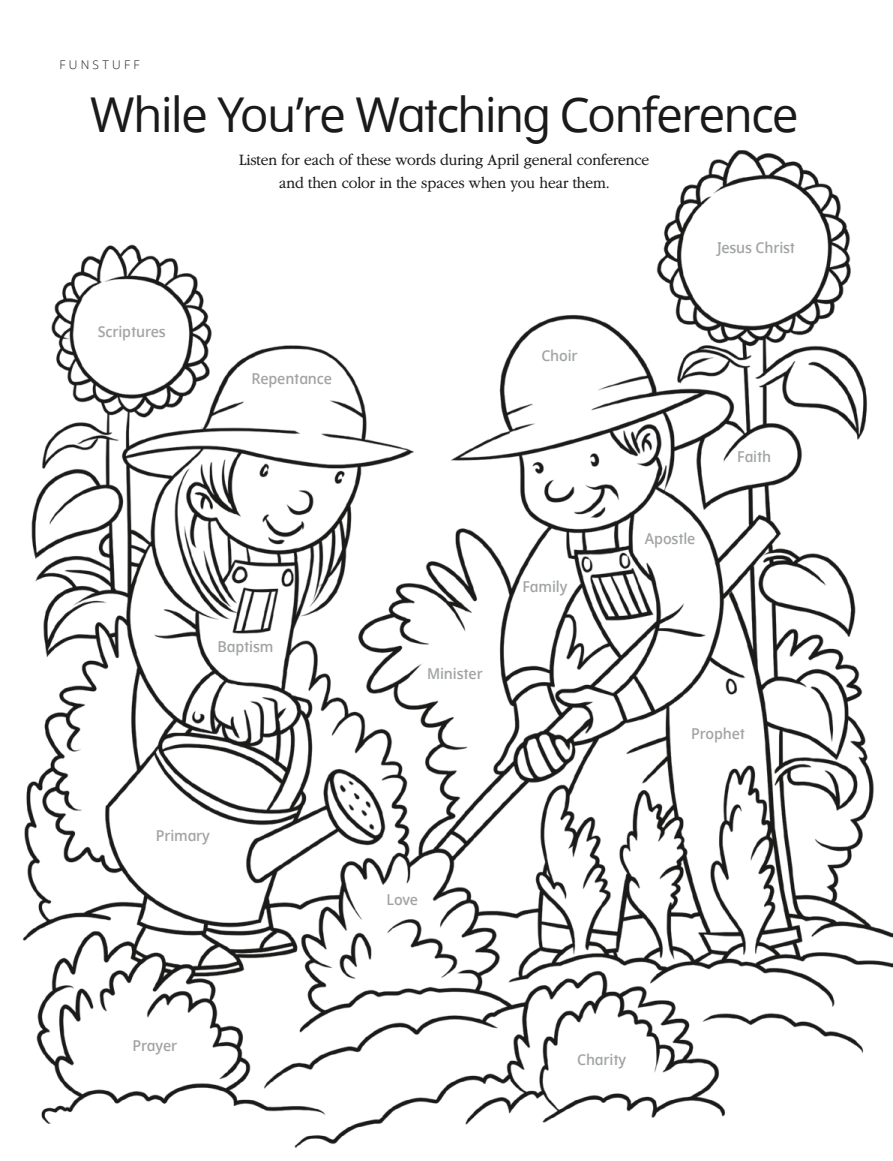
<style>
.page{position:relative;width:893px;height:1161px;background:#fff}
.page>*{position:absolute;margin:0;border:0;box-sizing:border-box;transform-origin:0 0}
.t1{font:48px "Dots Solidlds Lat";letter-spacing:-.04em;color:#1b1a1a}
.t2{font:300 16.5px/22.5px "Garamondlds Lat Plus";letter-spacing:-.01em;color:#1b1a1a;text-align:center;scale:.95 1}
.FIGimg_para{font:600 15px "Dots Solidlds Lat";letter-spacing:-.01em;color:#a2a4a4;scale:.95 1}
.t3{font:300 12px "Dots Solidlds Lat";letter-spacing:.275em;color:#1b1a1a}
</style>
<div class="page">
<img style="left:22px;top:150px;width:871px;height:998px">
<p class="t3" style="left:60px;top:56px;width:81px">FUNSTUFF</p>
<p class="t1" style="left:90px;top:80px;width:710px">While You’re Watching Conference</p>
<p class="FIGimg_para" style="left:98px;top:320px;width:73px">Scriptures</p>
<p class="t2" style="left:239px;top:148px;width:433px">Listen for each of these words during April general conference and then color in the spaces when you hear them.</p>
<p class="FIGimg_para" style="left:717px;top:236px;width:84px">Jesus Christ</p>
<p class="FIGimg_para" style="left:252px;top:368px;width:86px">Repentance</p>
<p class="FIGimg_para" style="left:218px;top:636px;width:60px">Baptism</p>
<p class="FIGimg_para" style="left:541px;top:345px;width:40px">Choir</p>
<p class="FIGimg_para" style="left:427px;top:662px;width:60px">Minister</p>
<p class="FIGimg_para" style="left:522px;top:575px;width:49px">Family</p>
<p class="FIGimg_para" style="left:645px;top:527px;width:55px">Apostle</p>
<p class="FIGimg_para" style="left:737px;top:445px;width:37px">Faith</p>
<p class="FIGimg_para" style="left:691px;top:722px;width:58px">Prophet</p>
<p class="FIGimg_para" style="left:156px;top:825px;width:58px">Primary</p>
<p class="FIGimg_para" style="left:387px;top:888px;width:35px">Love</p>
<p class="FIGimg_para" style="left:133px;top:1034px;width:48px">Prayer</p>
<p class="FIGimg_para" style="left:577px;top:1048px;width:53px">Charity</p>
</div>
